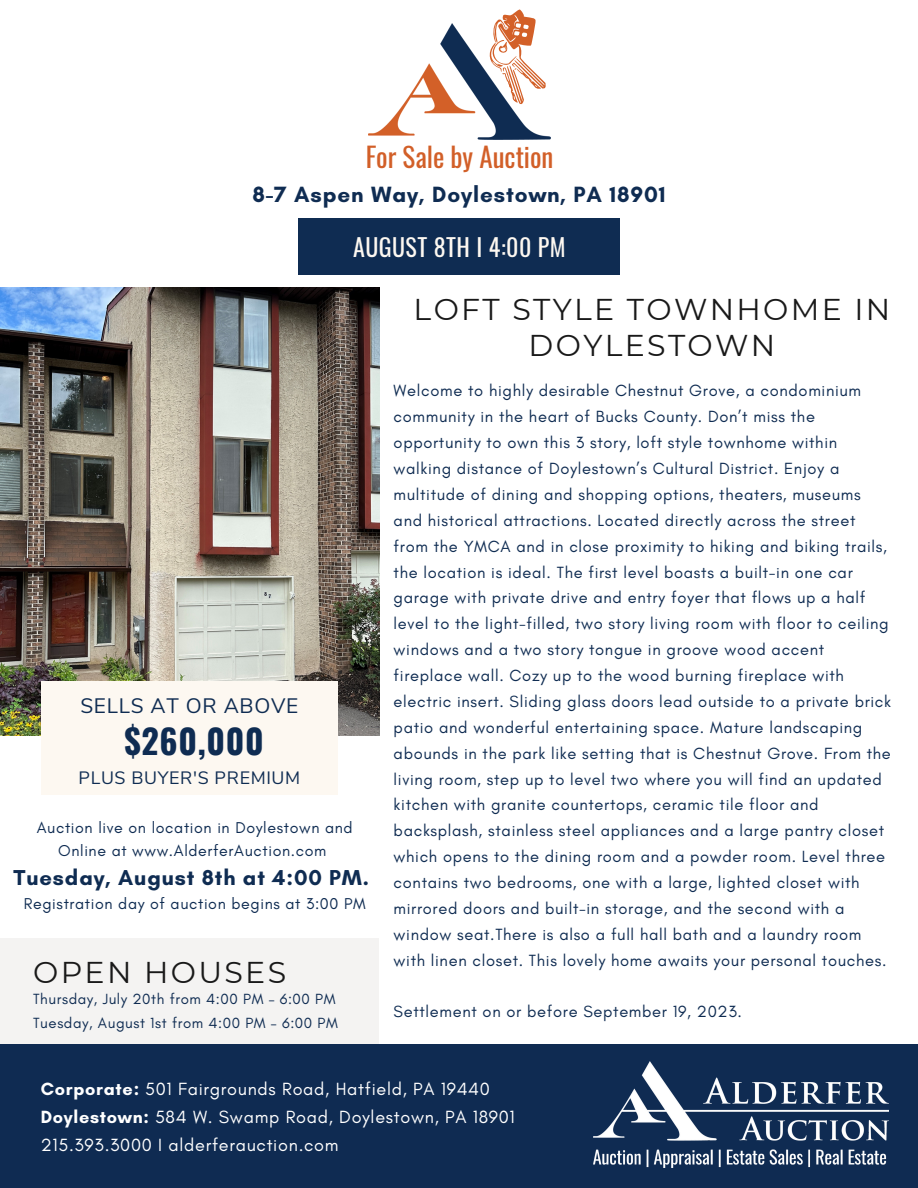
<style>
.page{position:relative;width:918px;height:1188px;background:#fff}
.page>*{position:absolute;margin:0;border:0;box-sizing:border-box;transform-origin:0 0}
.t1{font:700 33.9px "Oswald";letter-spacing:.02em;color:#0f2c52}
.t2{font:30px/36px "Montserrat";letter-spacing:.08em;color:#191919;text-align:center}
.t3{font:27px "Oswald";color:#d25f28}
.t4{font:24px "Oswald";letter-spacing:.02em;color:#fdf8f1}
.t5{font:700 22.5px "Glacial Indifference";letter-spacing:.04em;color:#0f2c52}
.t6{font:700 22.05px "Glacial Indifference";letter-spacing:.04em;color:#0f2c52}
.t7{font:20.85px "Nunito Sans";letter-spacing:.035em;color:#0f2c52}
.t8{font:18px "Glacial Indifference";letter-spacing:.04em;color:#fff}
.t9{font:17.85px "Nunito Sans";letter-spacing:.035em;color:#0f2c52}
.t10{font:16.5px/25.8px "Glacial Indifference";letter-spacing:.04em;color:#0f2c52}
.t11{font:16.05px/22.5px "Glacial Indifference";letter-spacing:.04em;color:#0f2c52;text-align:center}
.t12{font:15px "Glacial Indifference";letter-spacing:.04em;color:#0f2c52}
.s1{font-weight:700}
</style>
<div class="page">
<div style="left:0;top:1044px;width:918px;height:144px;background:#0f2b52"></div>
<img style="left:593px;top:1062px;width:295px;height:106px">
<div style="left:0;top:938px;width:379px;height:106px;background:#f4f3f2"></div>
<img style="left:0;top:288px;width:379px;height:448px">
<div style="left:41px;top:681px;width:297px;height:114px;background:#fdf8f1"></div>
<div style="left:298px;top:218px;width:322px;height:56px;background:#0f2c52"></div>
<svg style="left:495px;top:9px;width:41px;height:15px"></svg>
<img style="left:368px;top:24px;width:182px;height:116px">
<p class="t3" style="left:366px;top:136px;width:189px">For Sale by Auction</p>
<p class="t5" style="left:252px;top:181px;width:415px">8-7 Aspen Way, Doylestown, PA 18901</p>
<p class="t4" style="left:353px;top:229px;width:214px">AUGUST 8TH I 4:00 PM</p>
<p class="t7" style="left:80px;top:692px;width:220px">SELLS AT OR ABOVE</p>
<p class="t1" style="left:124px;top:714px;width:141px">$260,000</p>
<p class="t9" style="left:79px;top:766px;width:223px">PLUS BUYER'S PREMIUM</p>
<p class="t11" style="left:37px;top:816px;width:317px">Auction live on location in Doylestown and<br>Online at www.AlderferAuction.com</p>
<p class="t6" style="left:13px;top:864px;width:357px">Tuesday, August 8th at 4:00 PM.</p>
<p class="t11" style="left:24px;top:892px;width:343px">Registration day of auction begins at 3:00 PM</p>
<p class="t2" style="left:33px;top:954px;width:255px">OPEN HOUSES</p>
<p class="t12" style="left:33px;top:990px;width:304px">Thursday, July 20th from 4:00 PM – 6:00 PM</p>
<p class="t12" style="left:33px;top:1013px;width:306px">Tuesday, August 1st from 4:00 PM – 6:00 PM</p>
<p class="t2" style="left:414px;top:291px;width:478px">LOFT STYLE TOWNHOME IN<br>DOYLESTOWN</p>
<p class="t10" style="left:394px;top:378px;width:499px">Welcome to highly desirable Chestnut Grove, a condominium community in the heart of Bucks County. Don’t miss the opportunity to own this 3 story, loft style townhome within walking distance of Doylestown’s Cultural District. Enjoy a multitude of dining and shopping options, theaters, museums and historical attractions. Located directly across the street from the YMCA and in close proximity to hiking and biking trails, the location is ideal. The first level boasts a built-in one car garage with private drive and entry foyer that flows up a half level to the light-filled, two story living room with floor to ceiling windows and a two story tongue in groove wood accent fireplace wall. Cozy up to the wood burning fireplace with electric insert. Sliding glass doors lead outside to a private brick patio and wonderful entertaining space. Mature landscaping abounds in the park like setting that is Chestnut Grove. From the living room, step up to level two where you will find an updated kitchen with granite countertops, ceramic tile floor and backsplash, stainless steel appliances and a large pantry closet which opens to the dining room and a powder room. Level three contains two bedrooms, one with a large, lighted closet with mirrored doors and built-in storage, and the second with a window seat.There is also a full hall bath and a laundry room with linen closet. This lovely home awaits your personal touches.</p>
<p class="t10" style="left:394px;top:999px;width:350px">Settlement on or before September 19, 2023.</p>
<p class="t8" style="left:41px;top:1078px;width:451px"><span class="s1">Corporate:</span> 501 Fairgrounds Road, Hatfield, PA 19440</p>
<p class="t8" style="left:41px;top:1106px;width:476px"><span class="s1">Doylestown:</span> 584 W. Swamp Road, Doylestown, PA 18901</p>
<p class="t8" style="left:41px;top:1134px;width:299px">215.393.3000 I alderferauction.com</p>
</div>
